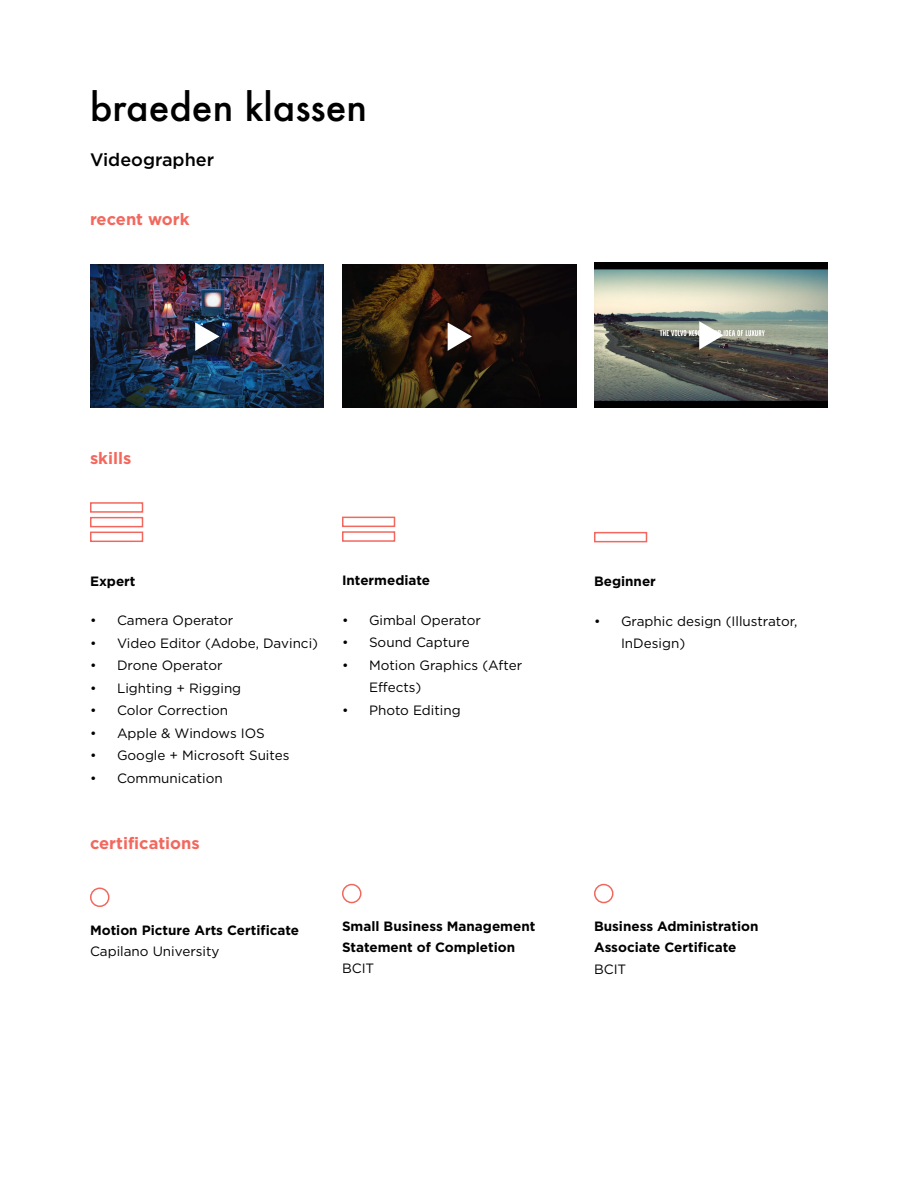
<style>
.page{position:relative;width:918px;height:1188px;background:#fff}
.page>*{position:absolute;margin:0;border:0;box-sizing:border-box;transform-origin:0 0}
.t1{font:500 37.5px "Futura";color:#000}
.t2{font:500 18px "Gotham HTF";color:#000}
.t3{font:700 16.5px "Gotham HTF";color:#f2685e}
.t4{font:13.5px/22.5px "Gotham HTF";color:#000}
.t5{font:700 13.5px/21px "Gotham HTF";color:#000}
</style>
<div class="page">
<div style="left:594px;top:532px;width:53px;height:10px;border:2px solid #f2685e"></div>
<div style="left:342px;top:531px;width:53px;height:11px;border:2px solid #f2685e"></div>
<div style="left:342px;top:517px;width:53px;height:10px;border:2px solid #f2685e"></div>
<div style="left:90px;top:532px;width:53px;height:10px;border:2px solid #f2685e"></div>
<div style="left:90px;top:517px;width:53px;height:10px;border:2px solid #f2685e"></div>
<div style="left:90px;top:502px;width:53px;height:11px;border:2px solid #f2685e"></div>
<div style="left:90px;top:888px;width:20px;height:19px;border:2px solid #f2685e;border-radius:50%"></div>
<div style="left:342px;top:884px;width:20px;height:19px;border:2px solid #f2685e;border-radius:50%"></div>
<div style="left:594px;top:884px;width:20px;height:19px;border:2px solid #f2685e;border-radius:50%"></div>
<img style="left:90px;top:265px;width:234px;height:143px">
<img style="left:342px;top:265px;width:235px;height:143px">
<img style="left:594px;top:263px;width:234px;height:145px">
<svg style="left:447px;top:322px;width:25px;height:29px"></svg>
<svg style="left:194px;top:322px;width:26px;height:29px"></svg>
<svg style="left:698px;top:321px;width:26px;height:29px"></svg>
<h1 class="t1" style="left:90px;top:81px;width:279px">braeden klassen</h1>
<h2 class="t2" style="left:90px;top:149px;width:126px">Videographer</h2>
<p class="t3" style="left:90px;top:210px;width:101px">recent work</p>
<p class="t3" style="left:90px;top:449px;width:43px">skills</p>
<p class="t5" style="left:90px;top:570px;width:47px">Expert</p>
<p class="t4" style="left:90px;top:609px;width:145px">• Camera Operator</p>
<p class="t4" style="left:90px;top:631px;width:230px">• Video Editor (Adobe, Davinci)</p>
<p class="t4" style="left:90px;top:654px;width:134px">• Drone Operator</p>
<p class="t4" style="left:90px;top:676px;width:153px">• Lighting + Rigging</p>
<p class="t4" style="left:90px;top:699px;width:140px">• Color Correction</p>
<p class="t4" style="left:90px;top:721px;width:176px">• Apple &amp; Windows IOS</p>
<p class="t4" style="left:90px;top:744px;width:201px">• Google + Microsoft Suites</p>
<p class="t4" style="left:90px;top:766px;width:134px">• Communication</p>
<p class="t3" style="left:90px;top:834px;width:111px">certifications</p>
<p class="t5" style="left:342px;top:570px;width:90px">Intermediate</p>
<p class="t4" style="left:342px;top:609px;width:141px">• Gimbal Operator</p>
<p class="t4" style="left:342px;top:631px;width:129px">• Sound Capture</p>
<p class="t4" style="left:369px;top:654px;width:155px;text-indent:-27px">• Motion Graphics (After<br>Effects)</p>
<p class="t4" style="left:342px;top:699px;width:120px">• Photo Editing</p>
<p class="t5" style="left:90px;top:920px;width:211px">Motion Picture Arts Certificate</p>
<p class="t4" style="left:90px;top:940px;width:131px">Capilano University</p>
<p class="t5" style="left:342px;top:916px;width:195px">Small Business Management<br>Statement of Completion</p>
<p class="t4" style="left:342px;top:957px;width:34px">BCIT</p>
<p class="t5" style="left:594px;top:570px;width:63px">Beginner</p>
<p class="t4" style="left:621px;top:609px;width:178px;text-indent:-27px">• Graphic design (Illustrator,<br>InDesign)</p>
<p class="t5" style="left:594px;top:916px;width:166px">Business Administration<br>Associate Certificate</p>
<p class="t4" style="left:594px;top:957px;width:34px">BCIT</p>
</div>
